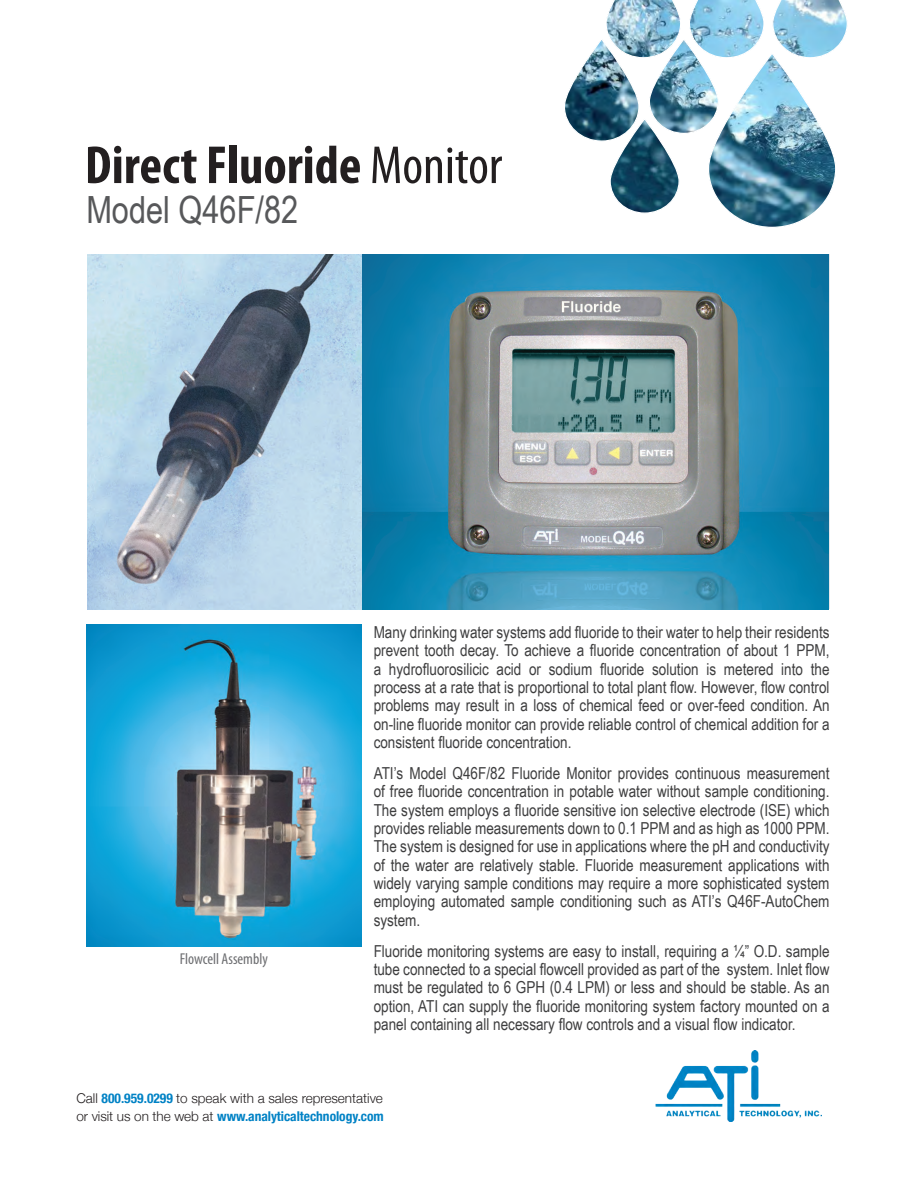
<style>
.page{position:relative;width:918px;height:1188px;background:#fff}
.page>*{position:absolute;margin:0;border:0;box-sizing:border-box;transform-origin:0 0}
.t1{font:700 condensed 54px "Myriad Pro";color:#231f20}
.t2{font:37.5px "Arial Narrow";color:#57585a}
.t3{font:16.5px/18.5px "Arial Narrow";color:#3e3e3f;text-align:justify}
.t4{font:condensed 15.75px "Myriad Pro";color:#6c6d70}
.t5{font:300 13.5px "Helvetica Neue";color:#231f20}
.t6{font:700 condensed 13.5px "Helvetica Neue";letter-spacing:-.005em;color:#0082c5}
.s1{font-weight:400}
.s2{font-weight:700;font-stretch:condensed;color:#0082c5}
.s3{font-weight:300;font-stretch:normal;color:#231f20}
</style>
<div class="page">
<svg style="left:606px;top:0;width:74px;height:58px;background:#92bacf"></svg>
<svg style="left:689px;top:0;width:75px;height:58px;background:#9acfea"></svg>
<svg style="left:772px;top:0;width:76px;height:58px"></svg>
<img style="left:564px;top:39px;width:75px;height:102px;border-radius:36px">
<div style="left:564px;top:38px;width:76px;height:104px;border:1px solid #fff;border-radius:36px"></div>
<img style="left:708px;top:53px;width:128px;height:174px;border-radius:61px">
<img style="left:610px;top:119px;width:69px;height:94px;border-radius:33px">
<div style="left:610px;top:118px;width:70px;height:96px;border:1px solid #fff;border-radius:33px"></div>
<img style="left:649px;top:39px;width:69px;height:94px;border-radius:33px">
<div style="left:649px;top:38px;width:70px;height:96px;border:1px solid #fff;border-radius:33px"></div>
<img style="left:655px;top:1050px;width:167px;height:71px">
<img style="left:361px;top:255px;width:467px;height:354px">
<img style="left:87px;top:624px;width:274px;height:322px">
<svg style="left:87px;top:255px;width:274px;height:354px;background:#a3bbcc"></svg>
<p class="t1" style="left:85px;top:131px;width:419px">Direct Fluoride <span class="s1">Monitor</span></p>
<p class="t2" style="left:86px;top:182px;width:213px">Model Q46F/82</p>
<p class="t4" style="left:180px;top:949px;width:90px">Flowcell Assembly</p>
<p class="t3" style="left:374px;top:622px;width:457px">Many drinking water systems add fluoride to their water to help their residents prevent tooth decay. To achieve a fluoride concentration of about 1 PPM, a hydrofluorosilicic acid or sodium fluoride solution is metered into the process at a rate that is proportional to total plant flow. However, flow control problems may result in a loss of chemical feed or over-feed condition. An on-line fluoride monitor can provide reliable control of chemical addition for a consistent fluoride concentration.</p>
<p class="t3" style="left:374px;top:763px;width:457px">ATI’s Model Q46F/82 Fluoride Monitor provides continuous measurement of free fluoride concentration in potable water without sample conditioning.<br>The system employs a fluoride sensitive ion selective electrode (ISE) which provides reliable measurements down to 0.1 PPM and as high as 1000 PPM.<br>The system is designed for use in applications where the pH and conductivity of the water are relatively stable. Fluoride measurement applications with widely varying sample conditions may require a more sophisticated system employing automated sample conditioning such as ATI’s Q46F-AutoChem system.</p>
<p class="t3" style="left:374px;top:941px;width:457px">Fluoride monitoring systems are easy to install, requiring a ¼” O.D. sample tube connected to a special flowcell provided as part of the system. Inlet flow must be regulated to 6 GPH (0.4 LPM) or less and should be stable. As an option, ATI can supply the fluoride monitoring system factory mounted on a panel containing all necessary flow controls and a visual flow indicator.</p>
<p class="t5" style="left:76px;top:1090px;width:308px">Call <span class="s2">800.959.0299</span> to speak with a sales representative</p>
<p class="t6" style="left:76px;top:1108px;width:309px"><span class="s3">or visit us on the web at</span> www.analyticaltechnology.com</p>
</div>
